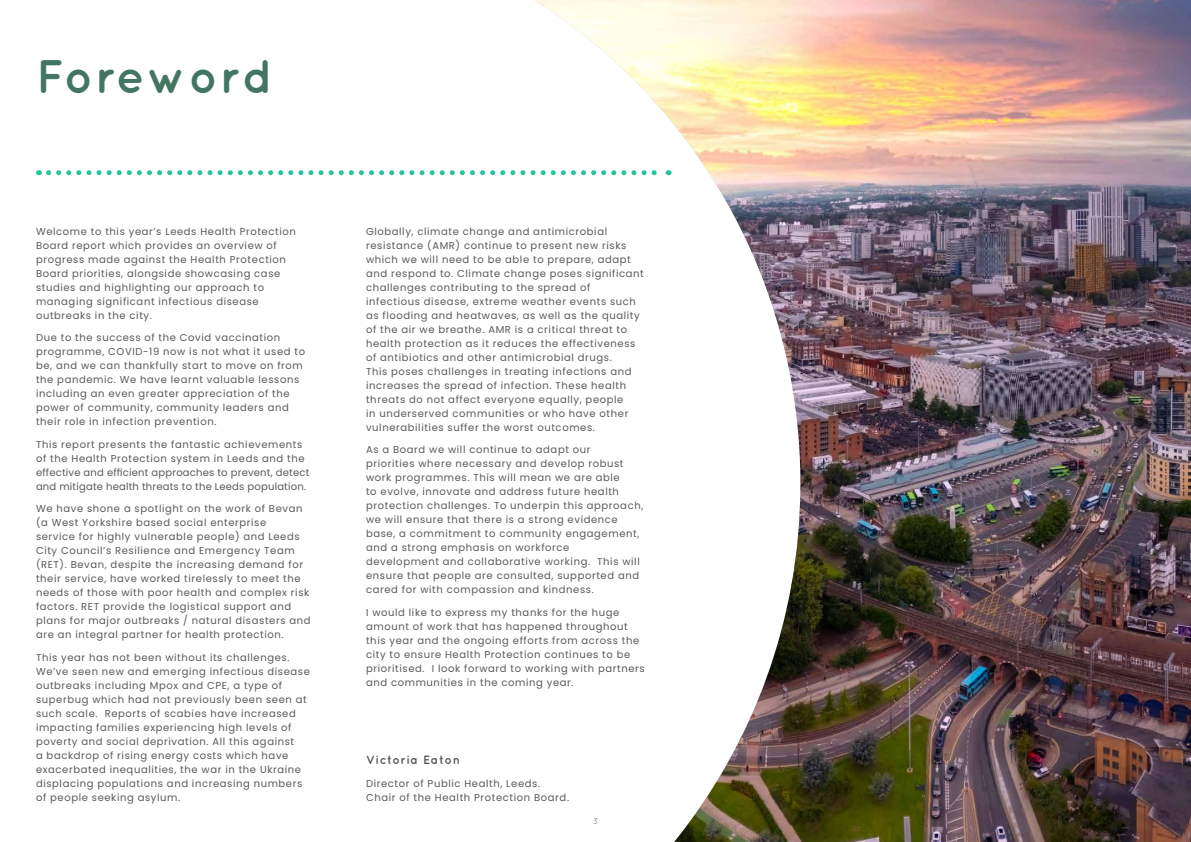
<style>
.page{position:relative;width:1191px;height:842px;background:#fff}
.page>*{position:absolute;margin:0;border:0;box-sizing:border-box;transform-origin:0 0}
.Chapter_Heading{font:700 47px "Quicksand";letter-spacing:.035em;color:#437662}
.t1{font:700 12px "Quicksand";letter-spacing:.06em;color:#595959}
.t2{font:10px/14px "Poppins";letter-spacing:.06em;color:#595959}
.t3{font:10px/14px "Poppins";letter-spacing:.02em;color:#595959}
.t4{font:8px "Quicksand";color:#595959}
</style>
<div class="page">
<img style="left:535px;top:0;width:656px;height:842px">
<svg style="left:48px;top:170px;width:621px;height:5px"></svg>
<h2 class="Chapter_Heading" style="left:36px;top:48px;width:239px">Foreword</h2>
<p class="t2" style="left:36px;top:224px;width:261px">Welcome to this year’s Leeds Health Protection Board report which provides an overview of progress made against the Health Protection Board priorities, alongside showcasing case studies and highlighting our approach to managing significant infectious disease outbreaks in the city.</p>
<p class="t2" style="left:36px;top:331px;width:270px">Due to the success of the Covid vaccination programme, COVID-19 now is not what it used to be, and we can thankfully start to move on from the pandemic. We have learnt valuable lessons including an even greater appreciation of the power of community, community leaders and their role in infection prevention.</p>
<p class="t3" style="left:36px;top:437px;width:275px">This report presents the fantastic achievements of the Health Protection system in Leeds and the effective and efficient approaches to prevent, detect and mitigate health threats to the Leeds population.</p>
<p class="t2" style="left:36px;top:502px;width:276px">We have shone a spotlight on the work of Bevan (a West Yorkshire based social enterprise<br>service for highly vulnerable people) and Leeds City Council’s Resilience and Emergency Team (RET). Bevan, despite the increasing demand for their service, have worked tirelessly to meet the needs of those with poor health and complex risk factors. RET provide the logistical support and plans for major outbreaks / natural disasters and are an integral partner for health protection.</p>
<p class="t2" style="left:36px;top:650px;width:275px">This year has not been without its challenges.<br>We’ve seen new and emerging infectious disease outbreaks including Mpox and CPE, a type of superbug which had not previously been seen at such scale. Reports of scabies have increased impacting families experiencing high levels of poverty and social deprivation. All this against<br>a backdrop of rising energy costs which have exacerbated inequalities, the war in the Ukraine displacing populations and increasing numbers of people seeking asylum.</p>
<p class="t2" style="left:366px;top:224px;width:279px">Globally, climate change and antimicrobial resistance (AMR) continue to present new risks which we will need to be able to prepare, adapt and respond to. Climate change poses significant challenges contributing to the spread of infectious disease, extreme weather events such as flooding and heatwaves, as well as the quality of the air we breathe. AMR is a critical threat to health protection as it reduces the effectiveness of antibiotics and other antimicrobial drugs.<br>This poses challenges in treating infections and increases the spread of infection. These health threats do not affect everyone equally, people<br>in underserved communities or who have other vulnerabilities suffer the worst outcomes.</p>
<p class="t2" style="left:366px;top:443px;width:279px">As a Board we will continue to adapt our<br>priorities where necessary and develop robust work programmes. This will mean we are able<br>to evolve, innovate and address future health protection challenges. To underpin this approach, we will ensure that there is a strong evidence base, a commitment to community engagement, and a strong emphasis on workforce development and collaborative working. This will ensure that people are consulted, supported and cared for with compassion and kindness.</p>
<p class="t2" style="left:366px;top:605px;width:280px">I would like to express my thanks for the huge amount of work that has happened throughout this year and the ongoing efforts from across the city to ensure Health Protection continues to be prioritised. I look forward to working with partners and communities in the coming year.</p>
<p class="t1" style="left:366px;top:753px;width:95px">Victoria Eaton</p>
<p class="t2" style="left:366px;top:776px;width:204px">Director of Public Health, Leeds.<br>Chair of the Health Protection Board.</p>
<p class="t4" style="left:593px;top:817px;width:6px">3</p>
</div>
